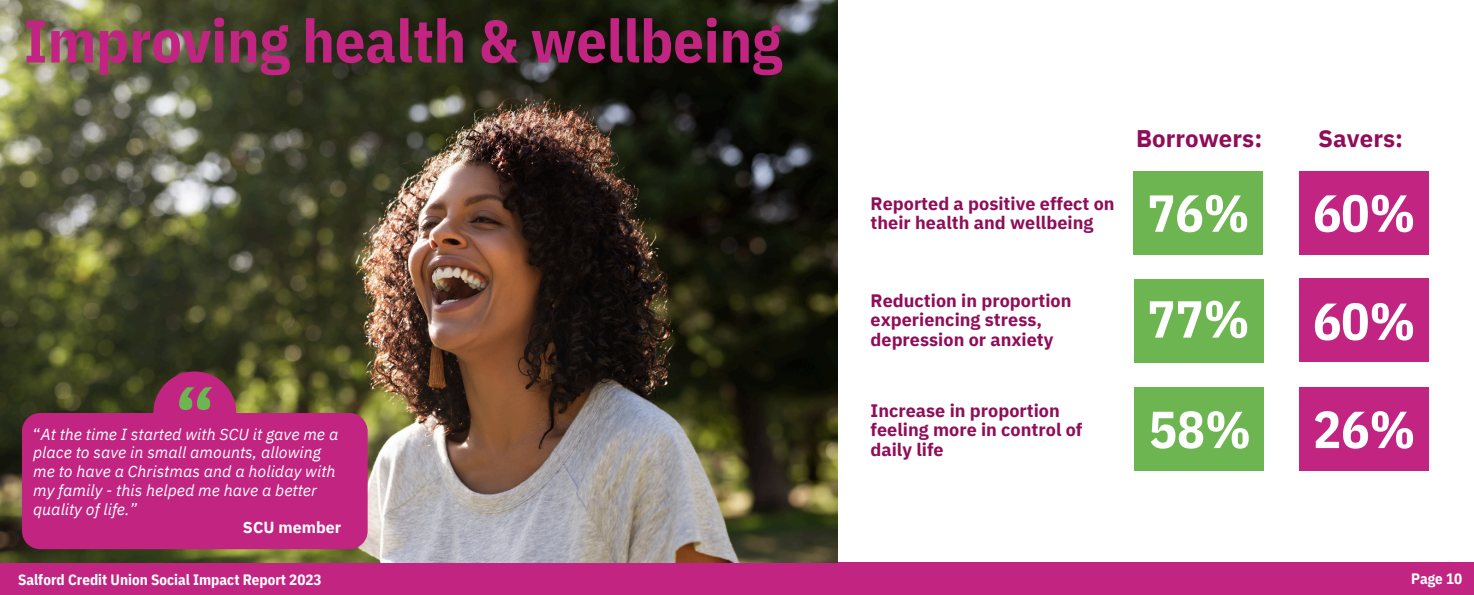
<style>
.page{position:relative;width:1474px;height:595px;background:#fff}
.page>*{position:absolute;margin:0;border:0;box-sizing:border-box;transform-origin:0 0}
.t1{font:700 76px "IBM Plex Sans";color:#6cb550}
.t2{font:700 60px "IBM Plex Sans Cond";color:#c22581}
.t3{font:700 52px "IBM Plex Sans Cond";color:#fff}
.t4{font:700 24px "IBM Plex Sans";color:#8f0d59}
.t5{font:700 18px/19.5px "IBM Plex Sans";color:#8f0d59}
.t6{font:italic 16px/18.8px "IBM Plex Sans";color:#fff}
.t7{font:700 16px "IBM Plex Sans";color:#fff}
.t8{font:700 15px "IBM Plex Sans Cond";color:#fff}
.s1{font-style:normal}
</style>
<div class="page">
<div style="left:0;top:562px;width:1474px;height:33px;background:#c22581"></div>
<img style="left:0;top:0;width:838px;height:562px">
<div style="left:1133px;top:171px;width:130px;height:84px;background:#6cb550"></div>
<div style="left:1299px;top:171px;width:129px;height:84px;background:#c22581"></div>
<div style="left:1134px;top:279px;width:130px;height:84px;background:#6cb550"></div>
<div style="left:1134px;top:387px;width:130px;height:84px;background:#6cb550"></div>
<div style="left:1299px;top:278px;width:129px;height:83px;background:#c22581"></div>
<div style="left:1299px;top:387px;width:129px;height:84px;background:#c22581"></div>
<div style="left:153px;top:371px;width:83px;height:83px;background:#c22581;border-radius:50%"></div>
<div style="left:22px;top:413px;width:346px;height:136px;background:#c22581;border-radius:18px"></div>
<p class="t2" style="left:24px;top:1px;width:760px">Improving health &amp; wellbeing</p>
<h5 class="t1" style="left:174px;top:365px;width:42px">“</h5>
<h2 class="t6" style="left:33px;top:424px;width:307px"><span class="s1">“</span>At the time I started with SCU it gave me a place to save in small amounts, allowing me to have a Christmas and a holiday with my family - this helped me have a better quality of life.”</h2>
<h4 class="t7" style="left:243px;top:517px;width:100px">SCU member</h4>
<h5 class="t8" style="left:18px;top:570px;width:305px">Salford Credit Union Social Impact Report 2023</h5>
<h3 class="t5" style="left:870px;top:193px;width:246px">Reported a positive effect on their health and wellbeing</h3>
<h3 class="t5" style="left:870px;top:290px;width:202px">Reduction in proportion experiencing stress, depression or anxiety</h3>
<h2 class="t5" style="left:870px;top:400px;width:213px">Increase in proportion feeling more in control of daily life</h2>
<p class="t4" style="left:1136px;top:122px;width:128px">Borrowers:</p>
<h1 class="t4" style="left:1318px;top:122px;width:87px">Savers:</h1>
<h2 class="t3" style="left:1147px;top:178px;width:104px">76%</h2>
<h4 class="t3" style="left:1313px;top:178px;width:104px">60%</h4>
<h2 class="t3" style="left:1147px;top:284px;width:104px">77%</h2>
<h2 class="t3" style="left:1149px;top:395px;width:104px">58%</h2>
<h2 class="t3" style="left:1313px;top:286px;width:104px">60%</h2>
<h4 class="t3" style="left:1313px;top:395px;width:104px">26%</h4>
<p class="t8" style="left:1411px;top:568px;width:53px">Page 10</p>
</div>
